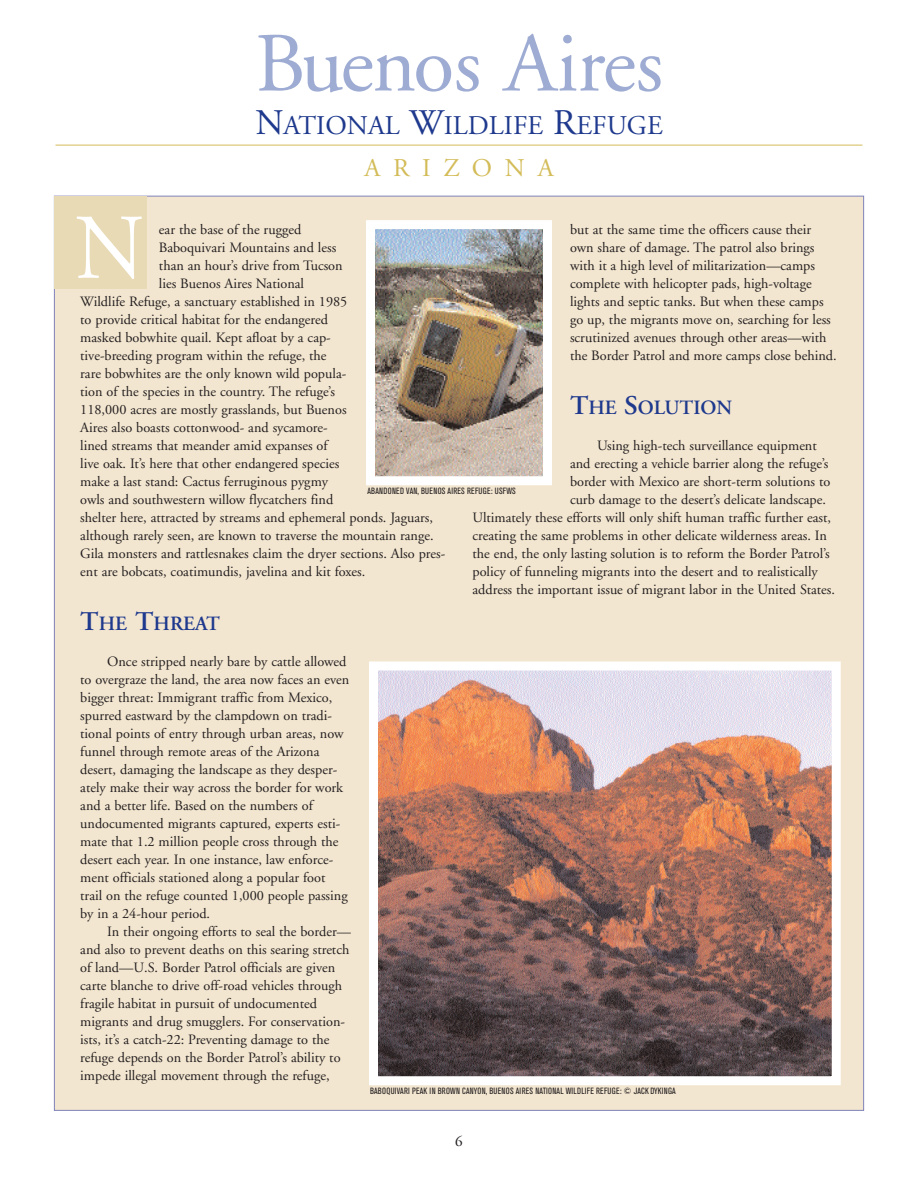
<style>
.page{position:relative;width:918px;height:1188px;background:#fff}
.page>*{position:absolute;margin:0;border:0;box-sizing:border-box;transform-origin:0 0}
.t1{font:92.25px "Adobe Garamond";color:#fff;scale:.96 1}
.t2{font:84px "Adobe Garamond";letter-spacing:-.02em;color:#9eacd4}
.t3{font:27px "Adobe Garamond";color:#1e398d}
.t4{font:25.5px "Adobe Garamond";letter-spacing:.5em;color:#d3bc58}
.t5{font:600 20.25px "Adobe Garamond";color:#1e398d}
.t6{font:15px "Adobe Garamond";color:#231f20}
.t7{font:14.25px/18px "Adobe Garamond";color:#231f20}
.t8{font:condensed 9px "Akzidenz Grotesk BE";letter-spacing:.02em;color:#231f20}
.s1{font-size:36px}
.s2{font-size:27px}
</style>
<div class="page">
<div style="left:54px;top:196px;width:810px;height:914px;background:#f3e6d0"></div>
<hr style="left:56px;top:145px;width:807px;height:1px;background:#d3bc58">
<img style="left:379px;top:672px;width:452px;height:403px">
<div style="left:369px;top:662px;width:472px;height:423px;border:9px solid #fff"></div>
<img style="left:376px;top:230px;width:166px;height:245px">
<div style="left:366px;top:220px;width:186px;height:265px;border:9px solid #fff"></div>
<div style="left:55px;top:197px;width:92px;height:92px;background:#e9dab6"></div>
<h2 class="t2" style="left:255px;top:30px;width:410px">Buenos Aires</h2>
<h3 class="t3" style="left:255px;top:114px;width:409px"><span class="s1">N</span>ATIONAL <span class="s1">W</span>ILDLIFE <span class="s1">R</span>EFUGE</h3>
<h3 class="t4" style="left:364px;top:158px;width:191px">ARIZONA</h3>
<h1 class="t1" style="left:75px;top:211px;width:74px">N</h1>
<p class="t7" style="left:159px;top:222px;width:144px">ear the base of the rugged</p>
<p class="t7" style="left:159px;top:240px;width:179px">Baboquivari Mountains and less</p>
<p class="t7" style="left:159px;top:258px;width:185px">than an hour’s drive from Tucson</p>
<p class="t7" style="left:159px;top:276px;width:147px">lies Buenos Aires National</p>
<p class="t7" style="left:80px;top:294px;width:269px">Wildlife Refuge, a sanctuary established in 1985</p>
<p class="t7" style="left:80px;top:312px;width:249px">to provide critical habitat for the endangered</p>
<p class="t7" style="left:80px;top:330px;width:252px">masked bobwhite quail. Kept afloat by a cap-</p>
<p class="t7" style="left:80px;top:348px;width:248px">tive-breeding program within the refuge, the</p>
<p class="t7" style="left:80px;top:366px;width:268px">rare bobwhites are the only known wild popula-</p>
<p class="t7" style="left:80px;top:384px;width:256px">tion of the species in the country. The refuge’s</p>
<p class="t7" style="left:80px;top:402px;width:268px">118,000 acres are mostly grasslands, but Buenos</p>
<p class="t7" style="left:80px;top:420px;width:249px">Aires also boasts cottonwood- and sycamore-</p>
<p class="t7" style="left:80px;top:438px;width:249px">lined streams that meander amid expanses of</p>
<p class="t7" style="left:80px;top:456px;width:261px">live oak. It’s here that other endangered species</p>
<p class="t7" style="left:80px;top:474px;width:249px">make a last stand: Cactus ferruginous pygmy</p>
<p class="t7" style="left:80px;top:492px;width:255px">owls and southwestern willow flycatchers find</p>
<p class="t7" style="left:80px;top:510px;width:354px">shelter here, attracted by streams and ephemeral ponds. Jaguars,</p>
<p class="t7" style="left:80px;top:528px;width:355px">although rarely seen, are known to traverse the mountain range.</p>
<p class="t7" style="left:80px;top:546px;width:367px">Gila monsters and rattlesnakes claim the dryer sections. Also pres-</p>
<p class="t7" style="left:80px;top:564px;width:287px">ent are bobcats, coatimundis, javelina and kit foxes.</p>
<h3 class="t5" style="left:80px;top:615px;width:141px"><span class="s2">T</span>HE <span class="s2">T</span>HREAT</h3>
<p class="t7" style="left:80px;top:654px;width:271px;text-indent:27px">Once stripped nearly bare by cattle allowed to overgraze the land, the area now faces an even bigger threat: Immigrant traffic from Mexico, spurred eastward by the clampdown on tradi&shy;tional points of entry through urban areas, now funnel through remote areas of the Arizona desert, damaging the landscape as they desper&shy;ately make their way across the border for work and a better life. Based on the numbers of undocumented migrants captured, experts esti&shy;mate that 1.2 million people cross through the desert each year. In one instance, law enforce&shy;ment officials stationed along a popular foot trail on the refuge counted 1,000 people passing by in a 24-hour period.</p>
<p class="t7" style="left:80px;top:924px;width:272px;text-indent:27px">In their ongoing efforts to seal the border— and also to prevent deaths on this searing stretch of land—U.S. Border Patrol officials are given carte blanche to drive off-road vehicles through fragile habitat in pursuit of undocumented migrants and drug smugglers. For conservation&shy;ists, it’s a catch-22: Preventing damage to the refuge depends on the Border Patrol’s ability to impede illegal movement through the refuge,</p>
<p class="t7" style="left:570px;top:222px;width:268px">but at the same time the officers cause their own share of damage. The patrol also brings with it a high level of militarization—camps complete with helicopter pads, high-voltage lights and septic tanks. But when these camps go up, the migrants move on, searching for less scrutinized avenues through other areas—with the Border Patrol and more camps close behind.</p>
<h3 class="t5" style="left:570px;top:399px;width:164px"><span class="s2">T</span>HE <span class="s2">S</span>OLUTION</h3>
<p class="t7" style="left:597px;top:438px;width:221px">Using high-tech surveillance equipment</p>
<p class="t7" style="left:570px;top:456px;width:260px">and erecting a vehicle barrier along the refuge’s</p>
<p class="t7" style="left:570px;top:474px;width:262px">border with Mexico are short-term solutions to</p>
<p class="t7" style="left:570px;top:492px;width:257px">curb damage to the desert’s delicate landscape.</p>
<p class="t7" style="left:473px;top:510px;width:360px">Ultimately these efforts will only shift human traffic further east,</p>
<p class="t7" style="left:473px;top:528px;width:356px">creating the same problems in other delicate wilderness areas. In</p>
<p class="t7" style="left:473px;top:546px;width:359px">the end, the only lasting solution is to reform the Border Patrol’s</p>
<p class="t7" style="left:473px;top:564px;width:347px">policy of funneling migrants into the desert and to realistically</p>
<p class="t7" style="left:473px;top:582px;width:364px">address the important issue of migrant labor in the United States.</p>
<p class="t8" style="left:367px;top:488px;width:150px">ABANDONED VAN, BUENOS AIRES REFUGE: USFWS</p>
<p class="t8" style="left:370px;top:1088px;width:307px">BABOQUIVARI PEAK IN BROWN CANYON, BUENOS AIRES NATIONAL WILDLIFE REFUGE: © JACK DYKINGA</p>
<p class="t6" style="left:455px;top:1136px;width:9px">6</p>
</div>
